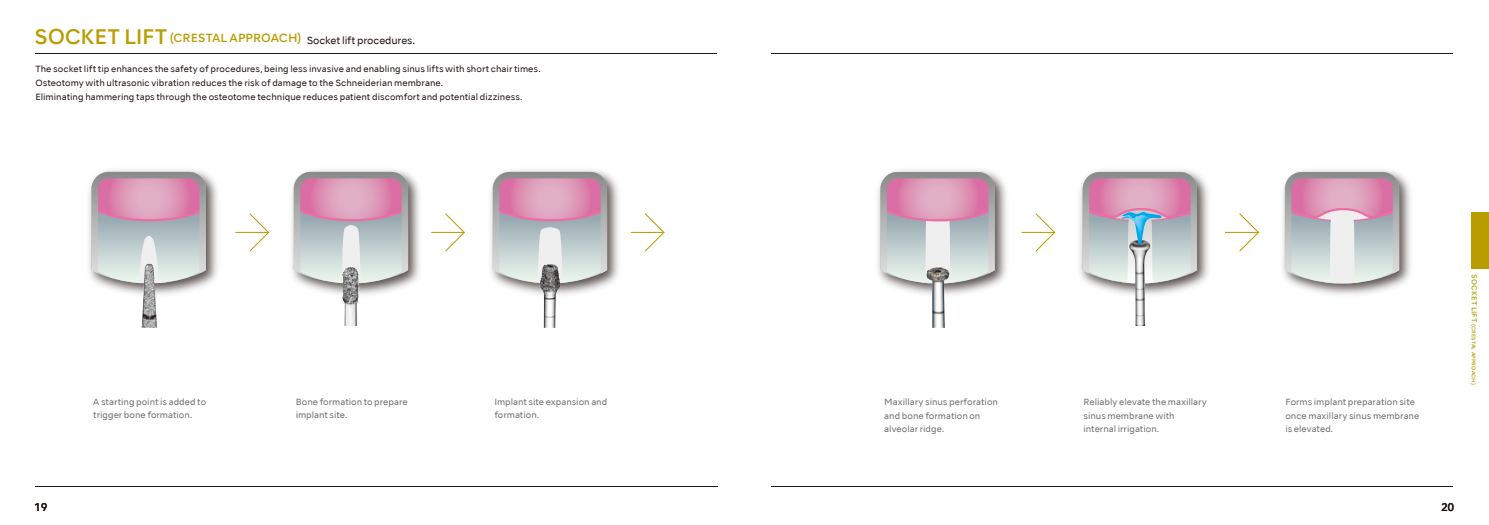
<style>
.page{position:relative;width:1489px;height:525px;background:#fff}
.page>*{position:absolute;margin:0;border:0;box-sizing:border-box;transform-origin:0 0}
.t1{font:500 20px "NSKTSRE";letter-spacing:-.015em;color:#b99d00}
.t2{font:500 11.25px "NSKTSRE";letter-spacing:-.005em;color:#b99d00}
.t3{font:500 10.62px "NSKTSRE";color:#221815}
.t4{font:9.75px "NSKTSRE";letter-spacing:-.01em;color:#221815}
.t5{font:8.5px/13.8px "NSKTSRE";color:#727171}
.t6{font:8.5px/13.8px "NSKTSRE";letter-spacing:.005em;color:#221815}
.t7{font:500 5px "NSKTSRE";letter-spacing:.02em;color:#b99d00}
.s1{font-size:6.88px}
</style>
<div class="page">
<img style="left:1088px;top:176px;width:121px;height:119px">
<img style="left:499px;top:176px;width:120px;height:119px">
<img style="left:300px;top:176px;width:120px;height:119px">
<svg style="left:291px;top:170px;width:120px;height:113px;background:#c8b5c1"></svg>
<svg style="left:490px;top:170px;width:120px;height:113px;background:#c8b5c1"></svg>
<img style="left:539px;top:264px;width:21px;height:63px">
<img style="left:342px;top:267px;width:17px;height:58px">
<img style="left:97px;top:176px;width:121px;height:119px">
<img style="left:142px;top:283px;width:15px;height:44px">
<svg style="left:88px;top:170px;width:121px;height:113px;background:#c6b4c0"></svg>
<img style="left:886px;top:176px;width:121px;height:119px">
<img style="left:926px;top:283px;width:23px;height:45px">
<svg style="left:877px;top:170px;width:121px;height:113px;background:#c8b5c0"></svg>
<hr style="left:35px;top:53px;width:682px;height:1px;background:#221815">
<hr style="left:771px;top:53px;width:681px;height:1px;background:#221815">
<hr style="left:235px;top:232px;width:34px;height:1px;background:#b99d00">
<svg style="left:248px;top:213px;width:22px;height:39px"></svg>
<hr style="left:431px;top:232px;width:33px;height:1px;background:#b99d00">
<svg style="left:444px;top:213px;width:21px;height:39px"></svg>
<hr style="left:630px;top:232px;width:34px;height:1px;background:#b99d00">
<svg style="left:643px;top:213px;width:22px;height:39px"></svg>
<hr style="left:1021px;top:232px;width:33px;height:1px;background:#b99d00">
<svg style="left:1034px;top:213px;width:22px;height:39px"></svg>
<hr style="left:1224px;top:232px;width:34px;height:1px;background:#b99d00">
<svg style="left:1238px;top:213px;width:21px;height:39px"></svg>
<hr style="left:35px;top:485px;width:682px;height:1px;background:#221815">
<hr style="left:771px;top:485px;width:681px;height:1px;background:#221815">
<img style="left:1291px;top:176px;width:120px;height:119px">
<svg style="left:1282px;top:170px;width:120px;height:113px"></svg>
<img style="left:1128px;top:283px;width:22px;height:43px">
<svg style="left:1079px;top:170px;width:121px;height:113px;background:#c2b5c1"></svg>
<div style="left:1470px;top:212px;width:18px;height:57px;background:#b99d00"></div>
<h1 class="t1" style="left:34px;top:23px;width:135px">SOCKET LIFT</h1>
<p class="t4" style="left:307px;top:34px;width:110px">Socket lift procedures.</p>
<h2 class="t2" style="left:170px;top:30px;width:133px">(CRESTAL APPROACH)</h2>
<p class="t6" style="left:35px;top:62px;width:507px">The socket lift tip enhances the safety of procedures, being less invasive and enabling sinus lifts with short chair times.<br>Osteotomy with ultrasonic vibration reduces the risk of damage to the Schneiderian membrane.<br>Eliminating hammering taps through the osteotome technique reduces patient discomfort and potential dizziness.</p>
<p class="t5" style="left:93px;top:394px;width:114px">A starting point is added to trigger bone formation.</p>
<p class="t5" style="left:296px;top:394px;width:113px">Bone formation to prepare implant site.</p>
<p class="t5" style="left:494px;top:394px;width:114px">Implant site expansion and formation.</p>
<p class="t5" style="left:1083px;top:394px;width:125px">Reliably elevate the maxillary sinus membrane with internal irrigation.</p>
<p class="t5" style="left:884px;top:394px;width:115px">Maxillary sinus perforation and bone formation on alveolar ridge.</p>
<p class="t5" style="left:1285px;top:394px;width:135px">Forms implant preparation site once maxillary sinus membrane is elevated.</p>
<p class="t7" style="left:1476px;top:274px;width:112px;rotate:90deg"><span class="s1">SOCKET LIFT</span> (CRESTAL APPROACH)</p>
<p class="t3" style="left:34px;top:499px;width:15px">19</p>
<p class="t3" style="left:1440px;top:499px;width:15px">20</p>
</div>
